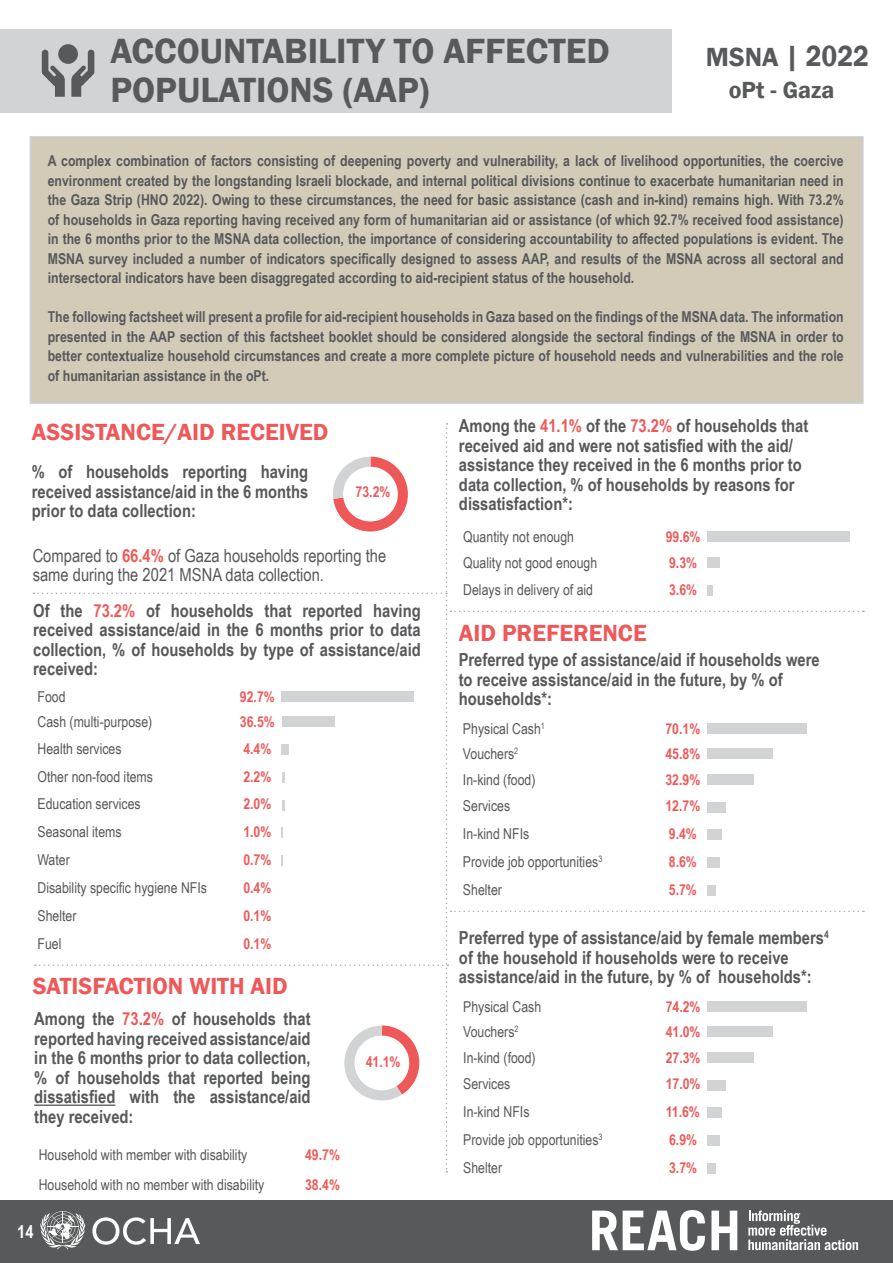
<style>
.page{position:relative;width:893px;height:1263px;background:#fff}
.page>*{position:absolute;margin:0;border:0;box-sizing:border-box;transform-origin:0 0}
.Body{font:189.6px "Chartwell Bars Vertical";letter-spacing:.015em;color:#d1d3d4;scale:.74 1}
.Body-2{font:105px "Chartwell Pies";color:#ee5859}
.Title_1_-_grey{font:600 36px/39px "Franklin Gothic";color:#58595a}
.t1{font:600 30px "Franklin Gothic";color:#58595a;scale:.9 1}
.Title_Red{font:600 24px "Franklin Gothic";color:#ee5859}
.t2{font:600 24px "Franklin Gothic";color:#58595a}
.Graphs_bold_12pt{font:700 18px/19.5px "Arial Narrow";color:#57585a;text-align:justify}
.Body-3{font:18px/19.5px "Arial Narrow";color:#58585a}
.t3{font:700 18px "Arial Narrow";color:#fff}
.Graphs_bold_12pt-2{font:700 15px/19.5px "Arial Narrow";color:#57585a;text-align:justify}
.Body_indent{font:15px "Arial Narrow";color:#58585a}
.red___left-aligned_1{font:700 15px "Arial Narrow";color:#ee5859}
.Coverage{font:15px "Arial Narrow";color:#57585a}
.red___right-aligned{font:700 15px "Arial Narrow";color:#ee5859}
.Body-4{font:700 15px "Arial Narrow";color:#f05954}
.s1{font-size:27px}
.s2{color:#ee5859}
.s3{color:#58585a}
.s4{color:#d1d3d4}
.s5{color:#fff}
.s6{color:#58595a}
.s7{font-weight:700;color:#f05954}
</style>
<div class="page">
<div style="left:0;top:30px;width:672px;height:83px;background:#d1d3d4"></div>
<div style="left:0;top:1201px;width:893px;height:62px;background:#58595a"></div>
<svg style="left:748px;top:1210px;width:110px;height:40px"></svg>
<svg style="left:592px;top:1210px;width:113px;height:41px"></svg>
<svg style="left:711px;top:1210px;width:26px;height:40px"></svg>
<svg style="left:92px;top:1217px;width:108px;height:28px"></svg>
<svg style="left:40px;top:1211px;width:45px;height:38px"></svg>
<svg style="left:71px;top:50px;width:23px;height:47px"></svg>
<svg style="left:42px;top:50px;width:23px;height:47px"></svg>
<div style="left:58px;top:44px;width:20px;height:20px;background:#58595a;border-radius:50%"></div>
<div style="left:30px;top:136px;width:833px;height:268px;background:#d2cbb8;border:1px solid #c6d5ed"></div>
<p class="Title_1_-_grey" style="left:111px;top:32px;width:501px">ACCOUNTABILITY TO AFFECTED<br>POPULATIONS (AAP)</p>
<h3 class="t1" style="left:706px;top:37px;width:183px"><span class="s1">MSNA</span> | 2022</h3>
<h3 class="t2" style="left:729px;top:75px;width:107px">oPt - Gaza</h3>
<p class="Graphs_bold_12pt-2" style="left:48px;top:150px;width:797px">A complex combination of factors consisting of deepening poverty and vulnerability, a lack of livelihood opportunities, the coercive environment created by the longstanding Israeli blockade, and internal political divisions continue to exacerbate humanitarian need in the Gaza Strip (HNO 2022). Owing to these circumstances, the need for basic assistance (cash and in-kind) remains high. With 73.2% of households in Gaza reporting having received any form of humanitarian aid or assistance (of which 92.7% received food assistance) in the 6 months prior to the MSNA data collection, the importance of considering accountability to affected populations is evident. The MSNA survey included a number of indicators specifically designed to assess AAP, and results of the MSNA across all sectoral and intersectoral indicators have been disaggregated according to aid-recipient status of the household.</p>
<p class="Graphs_bold_12pt-2" style="left:48px;top:306px;width:797px">The following factsheet will present a profile for aid-recipient households in Gaza based on the findings of the MSNA data. The information presented in the AAP section of this factsheet booklet should be considered alongside the sectoral findings of the MSNA in order to better contextualize household circumstances and create a more complete picture of household needs and vulnerabilities and the role of humanitarian assistance in the oPt.</p>
<p class="Title_Red" style="left:32px;top:417px;width:298px">ASSISTANCE/AID RECEIVED</p>
<p class="Graphs_bold_12pt" style="left:459px;top:415px;width:351px;text-align:left">Among the <span class="s2">41.1%</span> of the <span class="s2">73.2%</span> <span class="s3">of</span> households that received aid and were not satisfied with the aid/ assistance they received in the 6 months prior to data collection, % of households by reasons for dissatisfaction*:</p>
<p class="Body_indent" style="left:463px;top:526px;width:112px">Quantity not enough</p>
<p class="red___left-aligned_1" style="left:666px;top:526px;width:36px">99.6%</p>
<p class="Body" style="left:889px;top:524px;width:108px;rotate:90deg">10094</p>
<p class="Body-2" style="left:328px;top:430px;width:167px">73<span class="s4">27</span><span class="s5">L</span></p>
<p class="Graphs_bold_12pt" style="left:32px;top:461px;width:278px">% of households reporting having received assistance/aid in the 6 months prior to data collection:</p>
<p class="red___right-aligned" style="left:356px;top:480px;width:36px">73.2%</p>
<p class="Body-3" style="left:33px;top:545px;width:355px"><span class="s6">Compared to</span> <span class="s7">66.4%</span> of Gaza households reporting the same during the 2021 MSNA data collection.</p>
<p class="Body_indent" style="left:463px;top:552px;width:136px">Quality not good enough</p>
<p class="red___left-aligned_1" style="left:669px;top:551px;width:30px">9.3%</p>
<p class="Body_indent" style="left:463px;top:578px;width:131px">Delays in delivery of aid</p>
<p class="red___left-aligned_1" style="left:669px;top:578px;width:30px">3.6%</p>
<p class="Graphs_bold_12pt" style="left:33px;top:600px;width:389px">Of the <span class="s2">73.2%</span> of households that reported having received assistance/aid in the 6 months prior to data collection, % of households by type of assistance/aid received:</p>
<p class="Body_indent" style="left:37px;top:685px;width:30px">Food</p>
<p class="red___left-aligned_1" style="left:240px;top:685px;width:36px">92.7%</p>
<p class="Body" style="left:463px;top:683px;width:258px;rotate:90deg">933752211</p>
<p class="Body_indent" style="left:37px;top:711px;width:116px">Cash (multi-purpose)</p>
<p class="red___left-aligned_1" style="left:240px;top:710px;width:36px">36.5%</p>
<p class="Body_indent" style="left:37px;top:737px;width:86px">Health services</p>
<p class="red___left-aligned_1" style="left:243px;top:737px;width:30px">4.4%</p>
<p class="Body_indent" style="left:37px;top:765px;width:117px">Other non-food items</p>
<p class="red___left-aligned_1" style="left:243px;top:765px;width:30px">2.2%</p>
<p class="Body_indent" style="left:37px;top:793px;width:105px">Education services</p>
<p class="red___left-aligned_1" style="left:243px;top:793px;width:30px">2.0%</p>
<p class="Body_indent" style="left:37px;top:821px;width:86px">Seasonal items</p>
<p class="red___left-aligned_1" style="left:243px;top:821px;width:30px">1.0%</p>
<p class="Body_indent" style="left:37px;top:849px;width:34px">Water</p>
<p class="red___left-aligned_1" style="left:243px;top:848px;width:30px">0.7%</p>
<p class="Body_indent" style="left:37px;top:877px;width:171px">Disability specific hygiene NFIs</p>
<p class="red___left-aligned_1" style="left:243px;top:876px;width:30px">0.4%</p>
<p class="Body_indent" style="left:37px;top:904px;width:40px">Shelter</p>
<p class="red___left-aligned_1" style="left:243px;top:904px;width:30px">0.1%</p>
<p class="Body_indent" style="left:37px;top:932px;width:25px">Fuel</p>
<p class="red___left-aligned_1" style="left:243px;top:932px;width:30px">0.1%</p>
<p class="Title_Red" style="left:33px;top:971px;width:257px">SATISFACTION WITH AID</p>
<p class="Graphs_bold_12pt" style="left:34px;top:1008px;width:278px">Among the <span class="s2">73.2%</span> of households that reported having received assistance/aid in the 6 months prior to data collection, % of households that reported being dissatisfied with the assistance/aid they received:</p>
<p class="Body-2" style="left:339px;top:998px;width:167px">41<span class="s4">59</span><span class="s5">L</span></p>
<p class="red___right-aligned" style="left:366px;top:1050px;width:36px">41.1%</p>
<p class="Coverage" style="left:39px;top:1144px;width:210px">Household with member with disability</p>
<p class="Body-4" style="left:305px;top:1143px;width:36px">49.7%</p>
<p class="Coverage" style="left:39px;top:1174px;width:227px">Household with no member with disability</p>
<p class="Body-4" style="left:305px;top:1173px;width:36px">38.4%</p>
<p class="t3" style="left:17px;top:1218px;width:18px">14</p>
<p class="Title_Red" style="left:459px;top:618px;width:189px">AID PREFERENCE</p>
<p class="Graphs_bold_12pt" style="left:459px;top:649px;width:362px;text-align:left">Preferred type of assistance/aid if households were to receive assistance/aid in the future, by % of households*:</p>
<p class="Body_indent" style="left:463px;top:717px;width:83px">Physical Cash<sup>1</sup></p>
<p class="red___left-aligned_1" style="left:665px;top:717px;width:36px">70.1%</p>
<p class="Body" style="left:889px;top:715px;width:255px;rotate:90deg">704633131096</p>
<p class="Body_indent" style="left:463px;top:743px;width:57px">Vouchers<sup>2</sup></p>
<p class="red___left-aligned_1" style="left:665px;top:742px;width:36px">45.8%</p>
<p class="Body_indent" style="left:463px;top:768px;width:74px">In-kind (food)</p>
<p class="red___left-aligned_1" style="left:665px;top:768px;width:36px">32.9%</p>
<p class="Body_indent" style="left:463px;top:795px;width:49px">Services</p>
<p class="red___left-aligned_1" style="left:665px;top:795px;width:36px">12.7%</p>
<p class="Body_indent" style="left:463px;top:823px;width:68px">In-kind NFIs</p>
<p class="red___left-aligned_1" style="left:669px;top:822px;width:30px">9.4%</p>
<p class="Body_indent" style="left:463px;top:851px;width:141px">Provide job opportunities<sup>3</sup></p>
<p class="red___left-aligned_1" style="left:669px;top:850px;width:30px">8.6%</p>
<p class="Body_indent" style="left:463px;top:878px;width:40px">Shelter</p>
<p class="red___left-aligned_1" style="left:669px;top:878px;width:30px">5.7%</p>
<p class="Graphs_bold_12pt" style="left:459px;top:927px;width:371px;text-align:left">Preferred type of assistance/aid by female members<sup>4 </sup>of the household if households were to receive assistance/aid in the future, by % of households*:</p>
<p class="Body_indent" style="left:463px;top:995px;width:79px">Physical Cash</p>
<p class="red___left-aligned_1" style="left:666px;top:995px;width:36px">74.2%</p>
<p class="Body" style="left:889px;top:993px;width:255px;rotate:90deg">704633131096</p>
<p class="Body_indent" style="left:463px;top:1021px;width:57px">Vouchers<sup>2</sup></p>
<p class="red___left-aligned_1" style="left:666px;top:1020px;width:36px">41.0%</p>
<p class="Body_indent" style="left:463px;top:1046px;width:74px">In-kind (food)</p>
<p class="red___left-aligned_1" style="left:666px;top:1046px;width:36px">27.3%</p>
<p class="Body_indent" style="left:463px;top:1073px;width:49px">Services</p>
<p class="red___left-aligned_1" style="left:666px;top:1073px;width:36px">17.0%</p>
<p class="Body_indent" style="left:463px;top:1101px;width:68px">In-kind NFIs</p>
<p class="red___left-aligned_1" style="left:666px;top:1100px;width:36px">11.6%</p>
<p class="Body_indent" style="left:463px;top:1129px;width:141px">Provide job opportunities<sup>3</sup></p>
<p class="red___left-aligned_1" style="left:669px;top:1128px;width:30px">6.9%</p>
<p class="Body_indent" style="left:463px;top:1156px;width:40px">Shelter</p>
<p class="red___left-aligned_1" style="left:669px;top:1156px;width:30px">3.7%</p>
</div>
